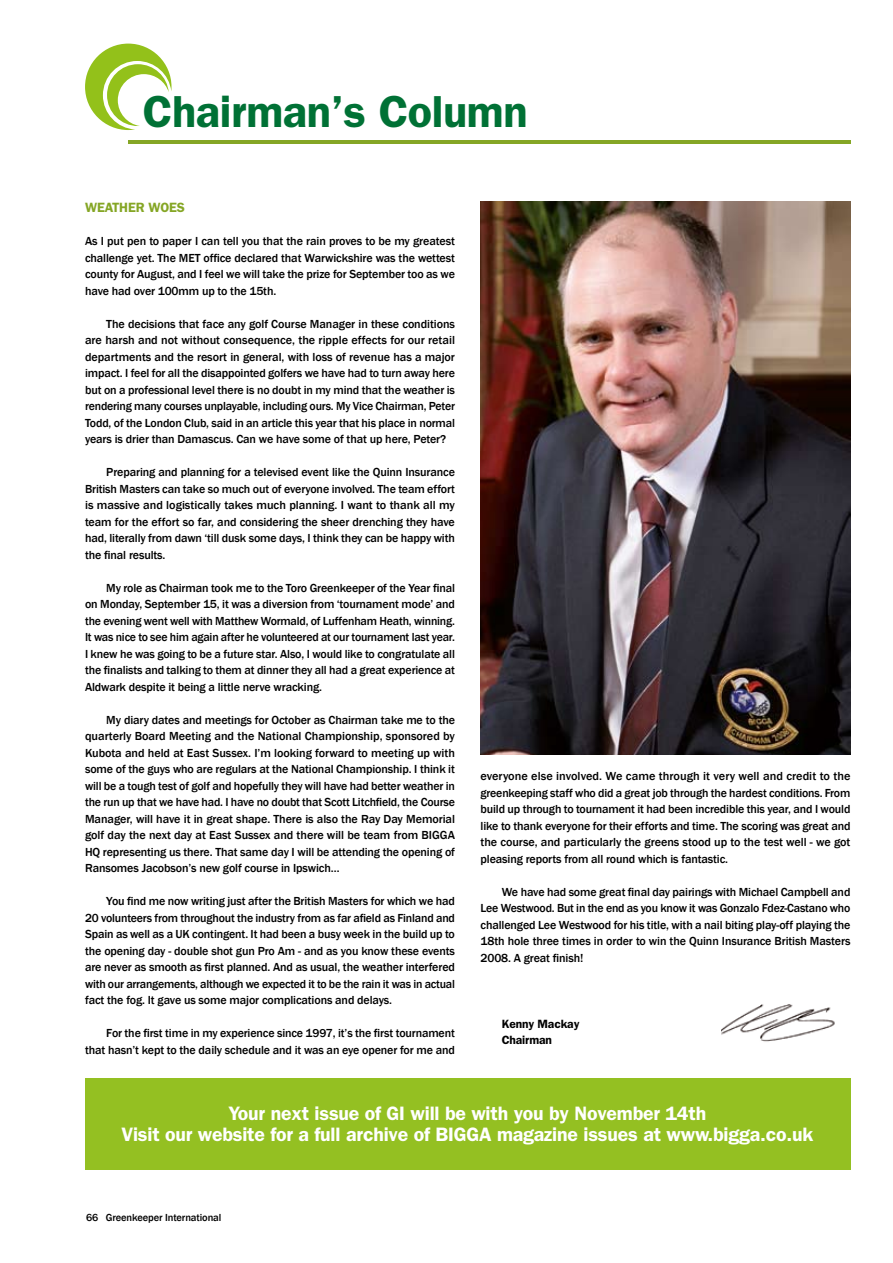
<style>
.page{position:relative;width:893px;height:1263px;background:#fff}
.page>*{position:absolute;margin:0;border:0;box-sizing:border-box;transform-origin:0 0}
.t1{font:600 45px "Franklin Gothic";letter-spacing:-.01em;color:#007135}
.t2{font:600 19.5px/21px "Franklin Gothic";letter-spacing:-.01em;color:#fff;text-align:center}
.t3{font:600 13.5px "Franklin Gothic";letter-spacing:-.01em;color:#85a625}
.t4{font:500 12px/16.5px "Franklin Gothic";letter-spacing:-.01em;color:#000;text-align:justify}
.t5{font:600 12px/16.5px "Franklin Gothic";letter-spacing:-.01em;color:#000}
.t6{font:500 10.5px "Franklin Gothic";letter-spacing:-.01em;color:#000}
</style>
<div class="page">
<img style="left:480px;top:202px;width:370px;height:553px">
<img style="left:722px;top:1004px;width:113px;height:38px">
<div style="left:85px;top:1078px;width:765px;height:91px;background:#94c022"></div>
<svg style="left:85px;top:44px;width:86px;height:86px"></svg>
<hr style="left:128px;top:140px;width:722px;height:3px;background:#85a625">
<h1 class="t1" style="left:143px;top:85px;width:386px">Chairman’s Column</h1>
<p class="t3" style="left:85px;top:199px;width:101px">WEATHER WOES</p>
<p class="t4" style="left:85px;top:233px;width:371px">As I put pen to paper I can tell you that the rain proves to be my greatest challenge yet. The MET office declared that Warwickshire was the wettest county for August, and I feel we will take the prize for September too as we have had over 100mm up to the 15th.</p>
<p class="t4" style="left:85px;top:315px;width:371px;text-indent:21px">The decisions that face any golf Course Manager in these conditions are harsh and not without consequence, the ripple effects for our retail departments and the resort in general, with loss of revenue has a major impact. I feel for all the disappointed golfers we have had to turn away here but on a professional level there is no doubt in my mind that the weather is rendering many courses unplayable, including ours. My Vice Chairman, Peter Todd, of the London Club, said in an article this year that his place in normal years is drier than Damascus. Can we have some of that up here, Peter?</p>
<p class="t4" style="left:85px;top:464px;width:371px;text-indent:21px">Preparing and planning for a televised event like the Quinn Insurance British Masters can take so much out of everyone involved. The team effort is massive and logistically takes much planning. I want to thank all my team for the effort so far, and considering the sheer drenching they have had, literally from dawn ‘till dusk some days, I think they can be happy with the final results.</p>
<p class="t4" style="left:85px;top:579px;width:371px;text-indent:21px">My role as Chairman took me to the Toro Greenkeeper of the Year final on Monday, September 15, it was a diversion from ‘tournament mode’ and the evening went well with Matthew Wormald, of Luffenham Heath, winning.<br>It was nice to see him again after he volunteered at our tournament last year.<br>I knew he was going to be a future star. Also, I would like to congratulate all the finalists and talking to them at dinner they all had a great experience at Aldwark despite it being a little nerve wracking.</p>
<p class="t4" style="left:85px;top:711px;width:372px;text-indent:21px">My diary dates and meetings for October as Chairman take me to the quarterly Board Meeting and the National Championship, sponsored by Kubota and held at East Sussex. I’m looking forward to meeting up with some of the guys who are regulars at the National Championship. I think it will be a tough test of golf and hopefully they will have had better weather in the run up that we have had. I have no doubt that Scott Litchfield, the Course Manager, will have it in great shape. There is also the Ray Day Memorial golf day the next day at East Sussex and there will be team from BIGGA HQ representing us there. That same day I will be attending the opening of Ransomes Jacobson’s new golf course in Ipswich…</p>
<p class="t4" style="left:85px;top:893px;width:371px;text-indent:21px">You find me now writing just after the British Masters for which we had 20 volunteers from throughout the industry from as far afield as Finland and Spain as well as a UK contingent. It had been a busy week in the build up to the opening day - double shot gun Pro Am - and as you know these events are never as smooth as first planned. And as usual, the weather interfered with our arrangements, although we expected it to be the rain it was in actual fact the fog. It gave us some major complications and delays.</p>
<p class="t4" style="left:85px;top:1025px;width:371px;text-align:right">For the first time in my experience since 1997, it’s the first tournament that hasn’t kept to the daily schedule and it was an eye opener for me and</p>
<p class="t4" style="left:480px;top:768px;width:372px">everyone else involved. We came through it very well and credit to the greenkeeping staff who did a great job through the hardest conditions. From build up through to tournament it had been incredible this year, and I would like to thank everyone for their efforts and time. The scoring was great and the course, and particularly the greens stood up to the test well - we got pleasing reports from all round which is fantastic.</p>
<p class="t4" style="left:480px;top:884px;width:371px;text-indent:21px">We have had some great final day pairings with Michael Campbell and Lee Westwood. But in the end as you know it was Gonzalo Fdez-Castano who challenged Lee Westwood for his title, with a nail biting play-off playing the 18th hole three times in order to win the Quinn Insurance British Masters 2008. A great finish!</p>
<p class="t5" style="left:502px;top:1015px;width:79px">Kenny Mackay<br>Chairman</p>
<h2 class="t2" style="left:121px;top:1103px;width:694px">Your next issue of GI will be with you by November 14th<br>Visit our website for a full archive of BIGGA magazine issues at www.bigga.co.uk</h2>
<p class="t6" style="left:86px;top:1211px;width:137px">66 Greenkeeper International</p>
</div>
